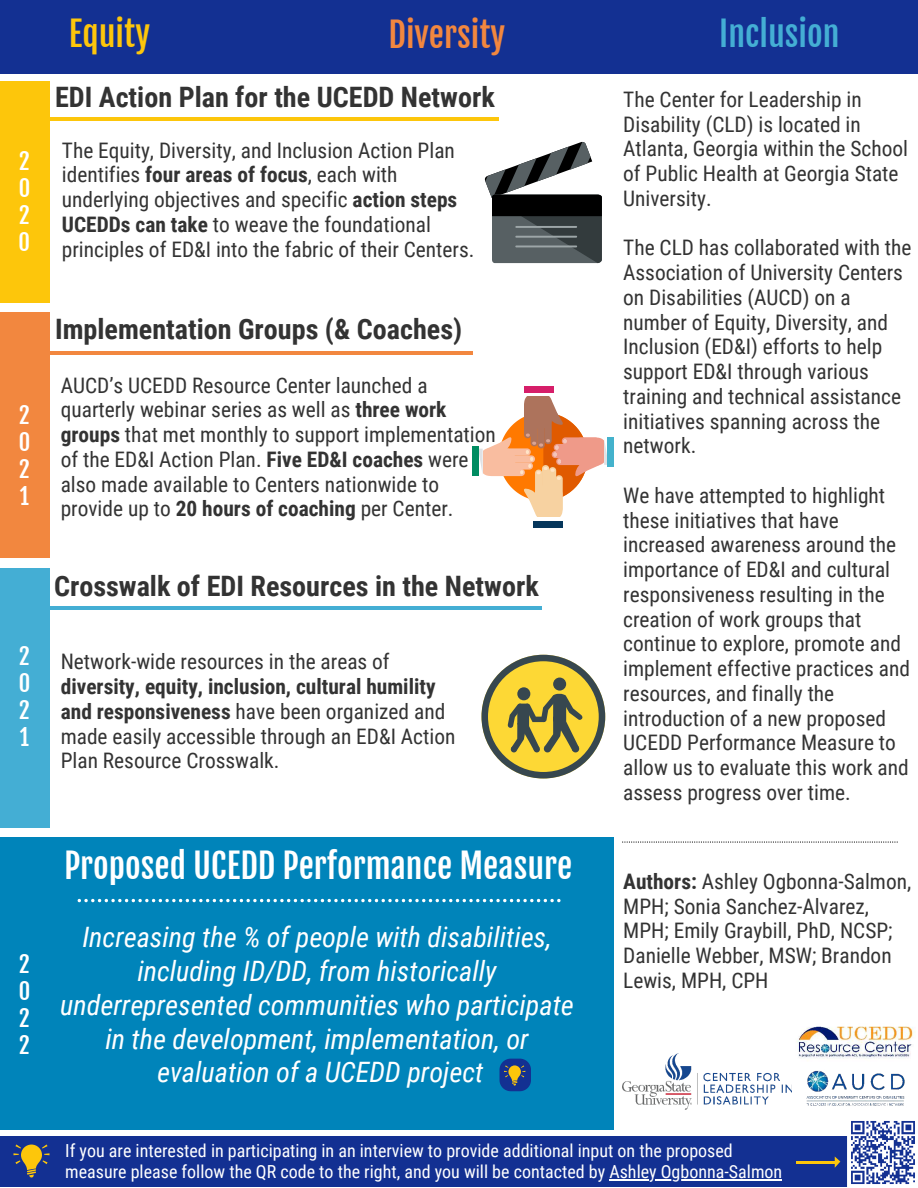
<style>
.page{position:relative;width:918px;height:1188px;background:#fff}
.page>*{position:absolute;margin:0;border:0;box-sizing:border-box;transform-origin:0 0}
.t1{font:33.75px "Fjalla One";color:#fff}
.t2{font:33.75px "Fjalla One";color:#f2873f}
.t3{font:33.75px "Fjalla One";color:#44aed4}
.t4{font:33.75px "Fjalla One";color:#fdc60b}
.t5{font:italic 28.2px/33.8px "Roboto Condensed";color:#fff;text-align:center}
.t6{font:700 28.2px "Roboto Condensed";color:#333}
.t7{font:22.5px/27px "Fjalla One";color:#fff;text-align:justify}
.t8{font:21.3px/24.8px "Roboto Condensed";color:#333}
.t9{font:18px/21.3px "Roboto Condensed";color:#fff}
.s1{font-weight:700}
</style>
<div class="page">
<div style="left:0;top:0;width:918px;height:73px;background:#133092"></div>
<div style="left:0;top:568px;width:50px;height:260px;background:#44aed4"></div>
<div style="left:0;top:837px;width:613px;height:292px;background:#0084ba"></div>
<div style="left:0;top:1136px;width:918px;height:51px;background:#133092"></div>
<div style="left:0;top:313px;width:50px;height:245px;background:#f2873f"></div>
<div style="left:0;top:81px;width:50px;height:222px;background:#fdc60b"></div>
<hr style="left:609px;top:1179px;width:173px;height:1px;background:#fff">
<svg style="left:14px;top:1144px;width:36px;height:34px"></svg>
<svg style="left:835px;top:1157px;width:5px;height:11px"></svg>
<hr style="left:797px;top:1161px;width:38px;height:2px;background:#fdc60b">
<img style="left:796px;top:1026px;width:117px;height:33px">
<img style="left:806px;top:1070px;width:99px;height:36px">
<img style="left:847px;top:1121px;width:71px;height:66px">
<hr style="left:48px;top:117px;width:450px;height:3px;background:#fdc60b">
<hr style="left:50px;top:351px;width:423px;height:3px;background:#f2873f">
<hr style="left:50px;top:606px;width:492px;height:4px;background:#44aed4">
<svg style="left:485px;top:142px;width:117px;height:121px"></svg>
<hr style="left:515px;top:226px;width:62px;height:2px;background:#9da6a8">
<hr style="left:515px;top:236px;width:62px;height:2px;background:#9da6a8">
<hr style="left:515px;top:245px;width:62px;height:2px;background:#9da6a8">
<svg style="left:482px;top:655px;width:123px;height:123px"></svg>
<svg style="left:622px;top:842px;width:276px;height:1px"></svg>
<svg style="left:78px;top:899px;width:483px;height:3px"></svg>
<img style="left:622px;top:1053px;width:170px;height:56px">
<svg style="left:500px;top:1059px;width:31px;height:32px"></svg>
<div style="left:473px;top:446px;width:6px;height:30px;background:#008c61"></div>
<div style="left:607px;top:437px;width:7px;height:30px;background:#44b2cc"></div>
<div style="left:524px;top:393px;width:28px;height:36px;background:#ad735c;border-radius:10px"></div>
<div style="left:525px;top:391px;width:26px;height:5px;background:#fff"></div>
<div style="left:524px;top:386px;width:30px;height:7px;background:#d61e69"></div>
<div style="left:535px;top:485px;width:28px;height:35px;background:#f7d2a1;border-radius:10px"></div>
<div style="left:535px;top:517px;width:26px;height:5px;background:#fff"></div>
<div style="left:533px;top:521px;width:30px;height:7px;background:#05365b"></div>
<svg style="left:479px;top:400px;width:128px;height:113px"></svg>
<p class="t7" style="left:19px;top:148px;width:13px">2<br>0<br>2<br>0</p>
<p class="t7" style="left:19px;top:402px;width:13px">2<br>0<br>2<br>1</p>
<p class="t7" style="left:19px;top:643px;width:13px">2<br>0<br>2<br>1</p>
<p class="t7" style="left:19px;top:951px;width:13px">2<br>0<br>2<br>2</p>
<h1 class="t4" style="left:69px;top:13px;width:83px">Equity</h1>
<h1 class="t2" style="left:389px;top:14px;width:118px">Diversity</h1>
<h1 class="t3" style="left:719px;top:13px;width:122px">Inclusion</h1>
<h2 class="t6" style="left:55px;top:77px;width:441px">EDI Action Plan for the UCEDD Network</h2>
<p class="t8" style="left:62px;top:137px;width:414px">The Equity, Diversity, and Inclusion Action Plan identifies <span class="s1">four areas of focus</span>, each with underlying objectives and specific <span class="s1">action steps UCEDDs can take</span> to weave the foundational principles of ED&amp;I into the fabric of their Centers.</p>
<h2 class="t6" style="left:55px;top:309px;width:409px">Implementation Groups (&amp; Coaches)</h2>
<p class="t8" style="left:61px;top:372px;width:437px">AUCD’s UCEDD Resource Center launched a quarterly webinar series as well as <span class="s1">three work groups</span> that met monthly to support implementation of the ED&amp;I Action Plan. <span class="s1">Five ED&amp;I coaches</span> were also made available to Centers nationwide to provide up to <span class="s1">20 hours of coaching</span> per Center.</p>
<h2 class="t6" style="left:54px;top:566px;width:486px">Crosswalk of EDI Resources in the Network</h2>
<p class="t8" style="left:61px;top:649px;width:330px">Network-wide resources in the areas of</p>
<p class="t8" style="left:61px;top:673px;width:396px"><span class="s1">diversity, equity, inclusion, cultural humility and responsiveness</span> have been organized and made easily accessible through an ED&amp;I Action Plan Resource Crosswalk.</p>
<h1 class="t1" style="left:64px;top:845px;width:510px">Proposed UCEDD Performance Measure</h1>
<h2 class="t5" style="left:60px;top:919px;width:515px">Increasing the % of people with disabilities, including ID/DD, from historically underrepresented communities who participate in the development, implementation, or evaluation of a UCEDD project</h2>
<p class="t8" style="left:623px;top:86px;width:286px">The Center for Leadership in<br>Disability (CLD) is located in<br>Atlanta, Georgia within the School of Public Health at Georgia State<br>University.</p>
<p class="t8" style="left:623px;top:235px;width:290px">The CLD has collaborated with the<br>Association of University Centers on Disabilities (AUCD) on a number of Equity, Diversity, and<br>Inclusion (ED&amp;I) efforts to help support ED&amp;I through various training and technical assistance initiatives spanning across the network.</p>
<p class="t8" style="left:623px;top:482px;width:288px">We have attempted to highlight these initiatives that have increased awareness around the importance of ED&amp;I and cultural responsiveness resulting in the creation of work groups that continue to explore, promote and implement effective practices and resources, and finally the introduction of a new proposed<br>UCEDD Performance Measure to allow us to evaluate this work and assess progress over time.</p>
<p class="t8" style="left:623px;top:868px;width:290px"><span class="s1">Authors:</span> Ashley Ogbonna-Salmon,<br>MPH; Sonia Sanchez-Alvarez,<br>MPH; Emily Graybill, PhD, NCSP;<br>Danielle Webber, MSW; Brandon<br>Lewis, MPH, CPH</p>
<p class="t9" style="left:65px;top:1139px;width:719px">If you are interested in participating in an interview to provide additional input on the proposed measure please follow the QR code to the right, and you will be contacted by Ashley Ogbonna-Salmon</p>
</div>
